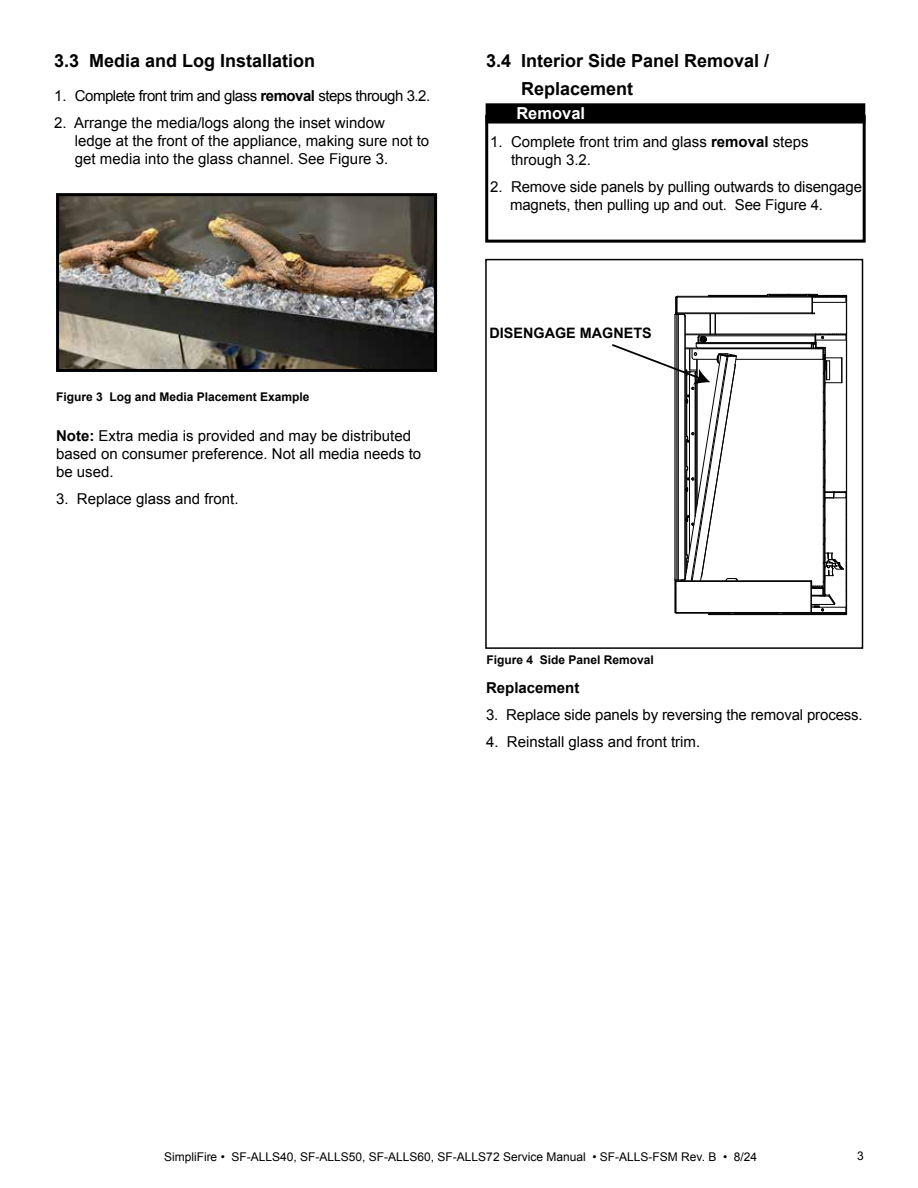
<style>
.page{position:relative;width:918px;height:1188px;background:#fff}
.page>*{position:absolute;margin:0;border:0;box-sizing:border-box;transform-origin:0 0}
.t1{font:700 18px/28.3px "Arial";color:#000}
.t2{font:700 16.5px "Arial";color:#fff}
.t3{font:15px/18px "Arial";color:#000}
.t4{font:15px "Arial";letter-spacing:-.03em;color:#000}
.t5{font:700 15px "Arial";color:#000}
.t6{font:700 14.4px "Arial";color:#010101}
.t7{font:12px "Arial";color:#000}
.t8{font:700 12px "Arial";color:#000}
.s1{font-weight:700}
</style>
<div class="page">
<div style="left:485px;top:115px;width:381px;height:128px;border:3px solid #000"></div>
<div style="left:486px;top:104px;width:379px;height:19px;background:#000"></div>
<div style="left:486px;top:103px;width:379px;height:21px;border:2px solid #000"></div>
<div style="left:485px;top:259px;width:378px;height:390px;border:2px solid #000"></div>
<hr style="left:823px;top:349px;width:1px;height:246px;background:#010101">
<hr style="left:824px;top:355px;width:1px;height:241px;background:#010101">
<hr style="left:825px;top:348px;width:1px;height:248px;background:#010101">
<svg style="left:822px;top:402px;width:4px;height:11px"></svg>
<hr style="left:846px;top:296px;width:1px;height:318px;background:#010101">
<svg style="left:822px;top:421px;width:4px;height:11px"></svg>
<svg style="left:822px;top:441px;width:4px;height:10px"></svg>
<svg style="left:822px;top:460px;width:4px;height:10px"></svg>
<svg style="left:822px;top:518px;width:4px;height:9px"></svg>
<hr style="left:735px;top:614px;width:43px;height:1px;background:#010101">
<hr style="left:783px;top:614px;width:61px;height:1px;background:#010101">
<hr style="left:676px;top:613px;width:135px;height:1px;background:#010101">
<hr style="left:676px;top:612px;width:135px;height:1px;background:#010101">
<hr style="left:676px;top:581px;width:135px;height:1px;background:#010101">
<hr style="left:676px;top:580px;width:135px;height:1px;background:#010101">
<svg style="left:822px;top:480px;width:24px;height:28px"></svg>
<hr style="left:696px;top:343px;width:115px;height:1px;background:#010101">
<hr style="left:685px;top:334px;width:131px;height:1px;background:#010101">
<hr style="left:736px;top:359px;width:87px;height:1px;background:#010101">
<hr style="left:698px;top:348px;width:114px;height:1px;background:#010101">
<hr style="left:699px;top:342px;width:116px;height:1px;background:#010101">
<hr style="left:699px;top:335px;width:116px;height:1px;background:#010101">
<hr style="left:677px;top:313px;width:135px;height:1px;background:#010101">
<svg style="left:810px;top:333px;width:36px;height:61px"></svg>
<hr style="left:677px;top:297px;width:135px;height:1px;background:#010101">
<hr style="left:709px;top:296px;width:59px;height:1px;background:#010101">
<hr style="left:709px;top:295px;width:58px;height:1px;background:#010101">
<svg style="left:767px;top:293px;width:81px;height:23px"></svg>
<svg style="left:810px;top:538px;width:37px;height:78px"></svg>
<svg style="left:612px;top:295px;width:126px;height:320px"></svg>
<img style="left:60px;top:197px;width:373px;height:171px">
<div style="left:56px;top:193px;width:381px;height:179px;border:3px solid #000"></div>
<p class="t1" style="left:54px;top:47px;width:263px">3.3 Media and Log Installation</p>
<p class="t4" style="left:54px;top:86px;width:378px">1. Complete front trim and glass <span class="s1">removal</span> steps through 3.2.</p>
<p class="t3" style="left:75px;top:114px;width:356px;text-indent:-21px">2. Arrange the media/logs along the inset window<br>ledge at the front of the appliance, making sure not to get media into the glass channel. See Figure 3.</p>
<p class="t8" style="left:56px;top:389px;width:255px">Figure 3 Log and Media Placement Example</p>
<p class="t3" style="left:56px;top:427px;width:367px"><span class="s1">Note:</span> Extra media is provided and may be distributed based on consumer preference. Not all media needs to be used.</p>
<p class="t3" style="left:56px;top:490px;width:184px">3. Replace glass and front.</p>
<p class="t1" style="left:521px;top:47px;width:250px;text-indent:-35px">3.4 Interior Side Panel Removal /<br>Replacement</p>
<p class="t3" style="left:511px;top:133px;width:299px;text-indent:-21px">1. Complete front trim and glass <span class="s1">removal</span> steps through 3.2.</p>
<p class="t3" style="left:510px;top:178px;width:354px;text-indent:-20px">2. Remove side panels by pulling outwards to disengage magnets, then pulling up and out. See Figure 4.</p>
<p class="t2" style="left:516px;top:102px;width:70px">Removal</p>
<p class="t6" style="left:490px;top:323px;width:164px">DISENGAGE MAGNETS</p>
<p class="t8" style="left:486px;top:651px;width:169px">Figure 4 Side Panel Removal</p>
<p class="t5" style="left:486px;top:678px;width:95px">Replacement</p>
<p class="t3" style="left:486px;top:706px;width:378px">3. Replace side panels by reversing the removal process.</p>
<p class="t3" style="left:486px;top:733px;width:216px">4. Reinstall glass and front trim.</p>
<p class="t7" style="left:164px;top:1149px;width:595px">SimpliFire • SF-ALLS40, SF-ALLS50, SF-ALLS60, SF-ALLS72 Service Manual • SF-ALLS-FSM Rev. B • 8/24</p>
<p class="t7" style="left:857px;top:1148px;width:8px">3</p>
</div>
